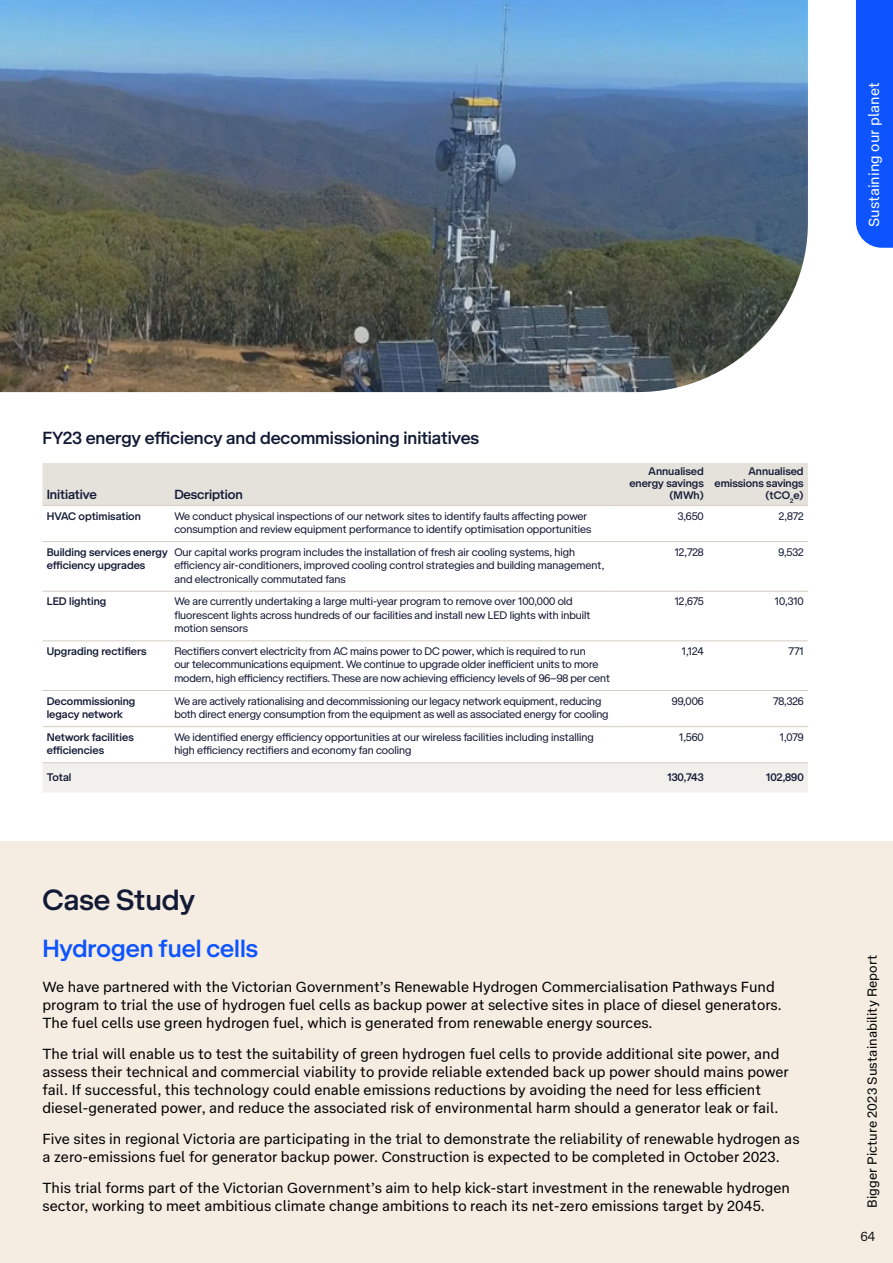
<style>
.page{position:relative;width:893px;height:1263px;background:#fff}
.page>*{position:absolute;margin:0;border:0;box-sizing:border-box;transform-origin:0 0}
.t1{font:500 30px "Telstra Display";color:#131a35}
.t2{font:500 25.5px "Telstra Display";color:#0d54ff}
.Body__Text{font:500 18px "Telstra Display";letter-spacing:-.005em;color:#131a35}
.Body__Text-2{font:15px/18px "Telstra Text";color:#000}
.t3{font:15px "Telstra Text";color:#fff}
.t4{font:13.5px "Telstra Text";letter-spacing:.005em;color:#000}
.Body__Text-3{font:500 13.5px "Telstra Display";letter-spacing:-.01em;color:#131a35}
.t5{font:300 13.5px "Telstra Display";color:#000}
.Body__Text-4{font:11.25px/13.5px "Telstra Display";color:#131a35}
.Body__Text-5{font:500 11.25px/12px "Telstra Display";color:#131a35}
</style>
<div class="page">
<div style="left:0;top:841px;width:893px;height:422px;background:#f5ede2"></div>
<div style="left:856px;top:0;width:37px;height:248px;background:#0d54ff"></div>
<div style="left:43px;top:463px;width:765px;height:42px;background:#e5e1db"></div>
<svg style="left:43px;top:590px;width:765px;height:52px"></svg>
<div style="left:43px;top:763px;width:765px;height:29px;background:#f2f0ed"></div>
<hr style="left:43px;top:541px;width:131px;height:1px;background:#d4cdc3">
<hr style="left:174px;top:541px;width:439px;height:1px;background:#d4cdc3">
<hr style="left:613px;top:541px;width:91px;height:1px;background:#d4cdc3">
<hr style="left:704px;top:541px;width:104px;height:1px;background:#d4cdc3">
<hr style="left:43px;top:591px;width:131px;height:1px;background:#d4cdc3">
<hr style="left:174px;top:591px;width:439px;height:1px;background:#d4cdc3">
<hr style="left:613px;top:591px;width:91px;height:1px;background:#d4cdc3">
<hr style="left:704px;top:591px;width:104px;height:1px;background:#d4cdc3">
<hr style="left:43px;top:640px;width:131px;height:1px;background:#d4cdc3">
<hr style="left:174px;top:640px;width:439px;height:1px;background:#d4cdc3">
<hr style="left:613px;top:640px;width:91px;height:1px;background:#d4cdc3">
<hr style="left:704px;top:640px;width:104px;height:1px;background:#d4cdc3">
<hr style="left:43px;top:690px;width:131px;height:1px;background:#d4cdc3">
<hr style="left:174px;top:690px;width:439px;height:1px;background:#d4cdc3">
<hr style="left:613px;top:690px;width:91px;height:1px;background:#d4cdc3">
<hr style="left:704px;top:690px;width:104px;height:1px;background:#d4cdc3">
<hr style="left:43px;top:726px;width:131px;height:1px;background:#d4cdc3">
<hr style="left:174px;top:726px;width:439px;height:1px;background:#d4cdc3">
<hr style="left:613px;top:726px;width:91px;height:1px;background:#d4cdc3">
<hr style="left:704px;top:726px;width:104px;height:1px;background:#d4cdc3">
<hr style="left:43px;top:505px;width:131px;height:1px;background:#d4cdc3">
<hr style="left:174px;top:505px;width:439px;height:1px;background:#d4cdc3">
<hr style="left:613px;top:505px;width:91px;height:1px;background:#d4cdc3">
<hr style="left:704px;top:505px;width:104px;height:1px;background:#d4cdc3">
<hr style="left:43px;top:762px;width:131px;height:1px;background:#d4cdc3">
<hr style="left:174px;top:762px;width:439px;height:1px;background:#d4cdc3">
<hr style="left:613px;top:762px;width:91px;height:1px;background:#d4cdc3">
<hr style="left:704px;top:762px;width:104px;height:1px;background:#d4cdc3">
<img style="left:0;top:0;width:808px;height:392px">
<h3 class="t3" style="left:863px;top:227px;width:146px;rotate:-90deg">Sustaining our planet</h3>
<p class="Body__Text" style="left:43px;top:425px;width:438px">FY23 energy efficiency and decommissioning initiatives</p>
<p class="Body__Text-3" style="left:47px;top:485px;width:52px">Initiative</p>
<p class="Body__Text-3" style="left:174px;top:485px;width:70px">Description</p>
<p class="Body__Text-5" style="left:629px;top:465px;width:76px;text-align:right">Annualised energy savings (MWh)</p>
<p class="Body__Text-5" style="left:715px;top:465px;width:91px;text-align:right">Annualised emissions savings (tCO<sub>2</sub>e)</p>
<p class="Body__Text-5" style="left:47px;top:509px;width:96px">HVAC optimisation</p>
<p class="Body__Text-4" style="left:174px;top:508px;width:419px">We conduct physical inspections of our network sites to identify faults affecting power consumption and review equipment performance to identify optimisation opportunities</p>
<p class="Body__Text-4" style="left:678px;top:508px;width:27px">3,650</p>
<p class="Body__Text-4" style="left:779px;top:508px;width:26px">2,872</p>
<p class="Body__Text-5" style="left:47px;top:545px;width:122px;line-height:13.5px">Building services energy efficiency upgrades</p>
<p class="Body__Text-4" style="left:174px;top:545px;width:431px">Our capital works program includes the installation of fresh air cooling systems, high efficiency air-conditioners, improved cooling control strategies and building management, and electronically commutated fans</p>
<p class="Body__Text-4" style="left:675px;top:545px;width:31px">12,728</p>
<p class="Body__Text-4" style="left:779px;top:545px;width:27px">9,532</p>
<p class="Body__Text-5" style="left:47px;top:595px;width:61px">LED lighting</p>
<p class="Body__Text-4" style="left:174px;top:594px;width:418px">We are currently undertaking a large multi-year program to remove over 100,000 old fluorescent lights across hundreds of our facilities and install new LED lights with inbuilt motion sensors</p>
<p class="Body__Text-4" style="left:675px;top:594px;width:31px">12,675</p>
<p class="Body__Text-4" style="left:775px;top:594px;width:30px">10,310</p>
<p class="Body__Text-5" style="left:47px;top:645px;width:101px">Upgrading rectifiers</p>
<p class="Body__Text-4" style="left:174px;top:644px;width:437px">Rectifiers convert electricity from AC mains power to DC power, which is required to run<br>our telecommunications equipment. We continue to upgrade older inefficient units to more modern, high efficiency rectifiers. These are now achieving efficiency levels of 96–98 per cent</p>
<p class="Body__Text-4" style="left:682px;top:644px;width:23px">1,124</p>
<p class="Body__Text-4" style="left:789px;top:644px;width:17px">771</p>
<p class="Body__Text-5" style="left:47px;top:693px;width:90px;line-height:13.5px">Decommissioning legacy network</p>
<p class="Body__Text-4" style="left:174px;top:693px;width:436px">We are actively rationalising and decommissioning our legacy network equipment, reducing both direct energy consumption from the equipment as well as associated energy for cooling</p>
<p class="Body__Text-4" style="left:672px;top:693px;width:33px">99,006</p>
<p class="Body__Text-4" style="left:773px;top:693px;width:32px">78,326</p>
<p class="Body__Text-5" style="left:47px;top:730px;width:88px;line-height:13.5px">Network facilities efficiencies</p>
<p class="Body__Text-4" style="left:174px;top:730px;width:421px">We identified energy efficiency opportunities at our wireless facilities including installing high efficiency rectifiers and economy fan cooling</p>
<p class="Body__Text-4" style="left:679px;top:730px;width:26px">1,560</p>
<p class="Body__Text-4" style="left:780px;top:730px;width:25px">1,079</p>
<p class="Body__Text-5" style="left:47px;top:771px;width:26px">Total</p>
<p class="Body__Text-5" style="left:667px;top:771px;width:38px">130,743</p>
<p class="Body__Text-5" style="left:766px;top:771px;width:39px">102,890</p>
<h2 class="t1" style="left:43px;top:879px;width:154px">Case Study</h2>
<h3 class="t2" style="left:43px;top:930px;width:217px">Hydrogen fuel cells</h3>
<p class="Body__Text-2" style="left:43px;top:977px;width:741px">We have partnered with the Victorian Government’s Renewable Hydrogen Commercialisation Pathways Fund program to trial the use of hydrogen fuel cells as backup power at selective sites in place of diesel generators.<br>The fuel cells use green hydrogen fuel, which is generated from renewable energy sources.</p>
<p class="Body__Text-2" style="left:43px;top:1044px;width:748px">The trial will enable us to test the suitability of green hydrogen fuel cells to provide additional site power, and assess their technical and commercial viability to provide reliable extended back up power should mains power fail. If successful, this technology could enable emissions reductions by avoiding the need for less efficient diesel-generated power, and reduce the associated risk of environmental harm should a generator leak or fail.</p>
<p class="Body__Text-2" style="left:43px;top:1129px;width:759px">Five sites in regional Victoria are participating in the trial to demonstrate the reliability of renewable hydrogen as a zero-emissions fuel for generator backup power. Construction is expected to be completed in October 2023.</p>
<p class="Body__Text-2" style="left:43px;top:1177px;width:749px">This trial forms part of the Victorian Government’s aim to help kick-start investment in the renewable hydrogen sector, working to meet ambitious climate change ambitions to reach its net-zero emissions target by 2045.</p>
<p class="t4" style="left:862px;top:1208px;width:254px;rotate:-90deg">Bigger Picture 2023 Sustainability Report</p>
<p class="t5" style="left:861px;top:1227px;width:16px">64</p>
</div>
